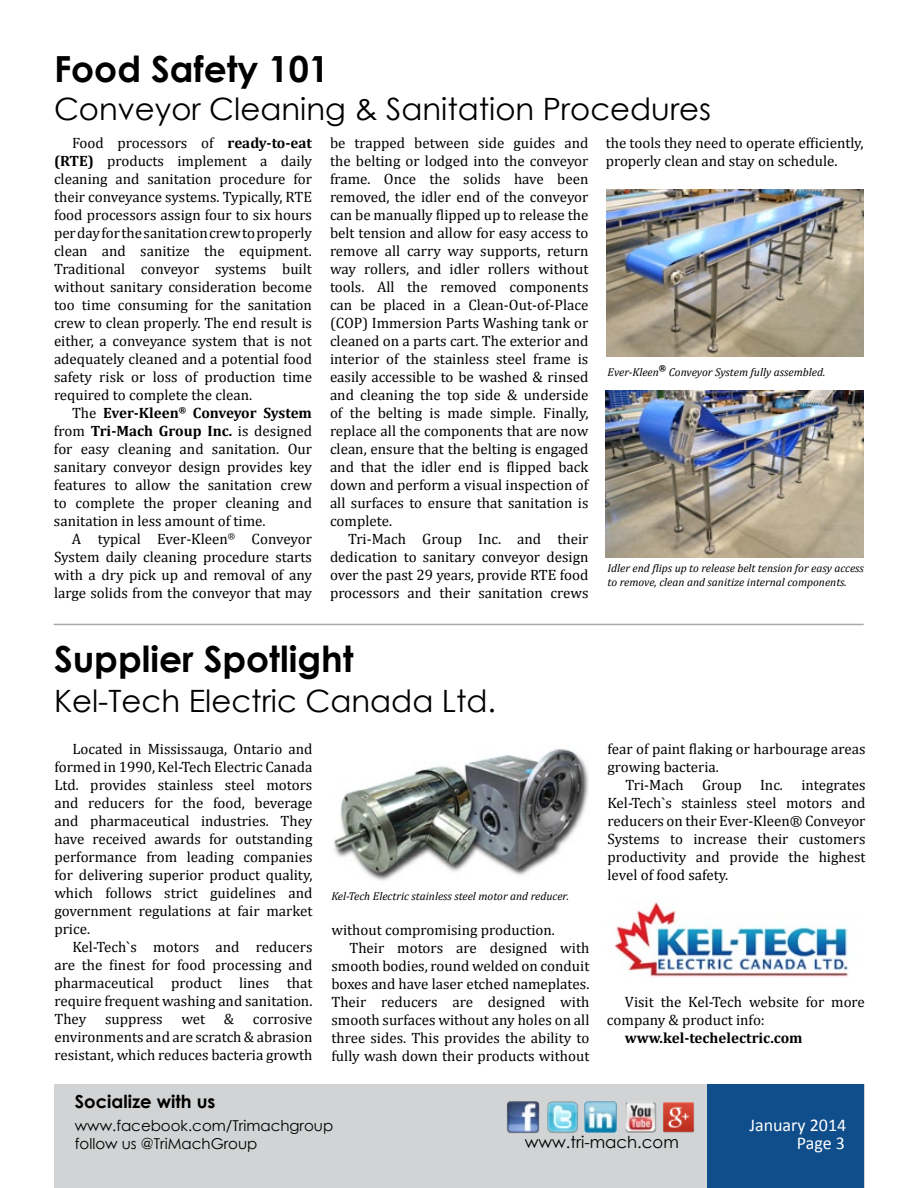
<style>
.page{position:relative;width:918px;height:1188px;background:#fff}
.page>*{position:absolute;margin:0;border:0;box-sizing:border-box;transform-origin:0 0}
.t1{font:700 36px "Century Gothic";color:#000}
.t2{font:30.75px "Century Gothic";color:#000}
.t3{font:18px "Calibri";color:#fff}
.t4{font:700 18px "Century Gothic";color:#000}
.t5{font:16.5px "Century Gothic";color:#000}
.t6{font:15px/18px "Cambria";color:#000;text-align:justify}
.t7{font:15px/17.7px "Century Gothic";color:#000}
.t8{font:700 15px "Cambria";color:#000}
.t9{font:italic 11.4px/13.6px "Cambria";color:#000}
.s1{font-weight:700}
</style>
<div class="page">
<hr style="left:54px;top:624px;width:810px;height:1px;background:#a7a9ac">
<img style="left:615px;top:898px;width:233px;height:79px">
<img style="left:334px;top:748px;width:255px;height:133px">
<div style="left:55px;top:1084px;width:810px;height:104px;background:#d1d3d4"></div>
<div style="left:708px;top:1084px;width:156px;height:104px;background:#0f4d8b"></div>
<img style="left:606px;top:189px;width:258px;height:168px">
<img style="left:606px;top:390px;width:258px;height:168px">
<img style="left:585px;top:1101px;width:31px;height:32px">
<img style="left:507px;top:1101px;width:32px;height:33px">
<img style="left:547px;top:1101px;width:31px;height:32px">
<img style="left:625px;top:1102px;width:32px;height:31px">
<img style="left:663px;top:1102px;width:31px;height:31px">
<h1 class="t1" style="left:54px;top:42px;width:277px">Food Safety 101</h1>
<h2 class="t2" style="left:54px;top:88px;width:659px">Conveyor Cleaning &amp; Sanitation Procedures</h2>
<p class="t6" style="left:54px;top:134px;width:260px;text-indent:18px">Food processors of <span class="s1">ready-to-eat (RTE)</span> products implement a daily cleaning and sanitation procedure for their conveyance systems. Typically, RTE food processors assign four to six hours per day for the sanitation crew to properly clean and sanitize the equipment.<br>Traditional conveyor systems built without sanitary consideration become too time consuming for the sanitation crew to clean properly. The end result is either, a conveyance system that is not adequately cleaned and a potential food safety risk or loss of production time required to complete the clean.</p>
<p class="t6" style="left:54px;top:404px;width:260px;text-indent:18px">The <span class="s1">Ever-Kleen</span><sup>®</sup> <span class="s1">Conveyor System </span>from <span class="s1">Tri-Mach Group Inc.</span> is designed for easy cleaning and sanitation. Our sanitary conveyor design provides key features to allow the sanitation crew to complete the proper cleaning and sanitation in less amount of time.</p>
<p class="t6" style="left:54px;top:530px;width:260px;text-indent:18px">A typical Ever-Kleen<sup>®</sup> Conveyor System daily cleaning procedure starts with a dry pick up and removal of any large solids from the conveyor that may</p>
<p class="t6" style="left:330px;top:134px;width:260px">be trapped between side guides and the belting or lodged into the conveyor frame. Once the solids have been removed, the idler end of the conveyor can be manually flipped up to release the belt tension and allow for easy access to remove all carry way supports, return way rollers, and idler rollers without tools. All the removed components can be placed in a Clean-Out-of-Place (COP) Immersion Parts Washing tank or cleaned on a parts cart. The exterior and interior of the stainless steel frame is easily accessible to be washed &amp; rinsed and cleaning the top side &amp; underside of the belting is made simple. Finally, replace all the components that are now clean, ensure that the belting is engaged and that the idler end is flipped back down and perform a visual inspection of all surfaces to ensure that sanitation is complete.</p>
<p class="t6" style="left:330px;top:530px;width:260px;text-indent:18px">Tri-Mach Group Inc. and their dedication to sanitary conveyor design over the past 29 years, provide RTE food processors and their sanitation crews</p>
<p class="t6" style="left:606px;top:134px;width:259px">the tools they need to operate efficiently, properly clean and stay on schedule.</p>
<p class="t9" style="left:608px;top:364px;width:219px">Ever-Kleen<sup>®</sup> Conveyor System fully assembled.</p>
<p class="t9" style="left:608px;top:561px;width:258px">Idler end flips up to release belt tension for easy access to remove, clean and sanitize internal components.</p>
<h1 class="t1" style="left:54px;top:631px;width:301px">Supplier Spotlight</h1>
<h2 class="t2" style="left:54px;top:680px;width:444px">Kel-Tech Electric Canada Ltd.</h2>
<p class="t6" style="left:54px;top:740px;width:260px;text-indent:18px">Located in Mississauga, Ontario and formed in 1990, Kel-Tech Electric Canada Ltd. provides stainless steel motors and reducers for the food, beverage and pharmaceutical industries. They have received awards for outstanding performance from leading companies for delivering superior product quality, which follows strict guidelines and government regulations at fair market price.</p>
<p class="t6" style="left:54px;top:938px;width:260px;text-indent:18px">Kel-Tech`s motors and reducers are the finest for food processing and pharmaceutical product lines that require frequent washing and sanitation.<br>They suppress wet &amp; corrosive environments and are scratch &amp; abrasion resistant, which reduces bacteria growth</p>
<p class="t9" style="left:331px;top:889px;width:239px">Kel-Tech Electric stainless steel motor and reducer.</p>
<p class="t6" style="left:331px;top:921px;width:225px">without compromising production.</p>
<p class="t6" style="left:349px;top:939px;width:242px">Their motors are designed with</p>
<p class="t6" style="left:331px;top:957px;width:259px">smooth bodies, round welded on conduit</p>
<p class="t6" style="left:331px;top:975px;width:259px">boxes and have laser etched nameplates.</p>
<p class="t6" style="left:331px;top:993px;width:259px">Their reducers are designed with</p>
<p class="t6" style="left:331px;top:1011px;width:259px">smooth surfaces without any holes on all</p>
<p class="t6" style="left:331px;top:1029px;width:259px">three sides. This provides the ability to</p>
<p class="t6" style="left:331px;top:1047px;width:259px">fully wash down their products without</p>
<p class="t6" style="left:608px;top:740px;width:259px">fear of paint flaking or harbourage areas growing bacteria.</p>
<p class="t6" style="left:608px;top:776px;width:260px;text-indent:18px">Tri-Mach Group Inc. integrates Kel-Tech`s stainless steel motors and reducers on their Ever-Kleen® Conveyor Systems to increase their customers productivity and provide the highest level of food safety.</p>
<p class="t6" style="left:607px;top:993px;width:259px;text-indent:18px">Visit the Kel-Tech website for more company &amp; product info:</p>
<p class="t8" style="left:625px;top:1027px;width:179px">www.kel-techelectric.com</p>
<p class="t4" style="left:75px;top:1088px;width:142px">Socialize with us</p>
<p class="t7" style="left:75px;top:1117px;width:260px">www.facebook.com/Trimachgroup follow us @TriMachGroup</p>
<p class="t5" style="left:525px;top:1131px;width:156px">www.tri-mach.com</p>
<p class="t3" style="left:749px;top:1114px;width:98px">January 2014</p>
<p class="t3" style="left:797px;top:1132px;width:50px">Page 3</p>
</div>
